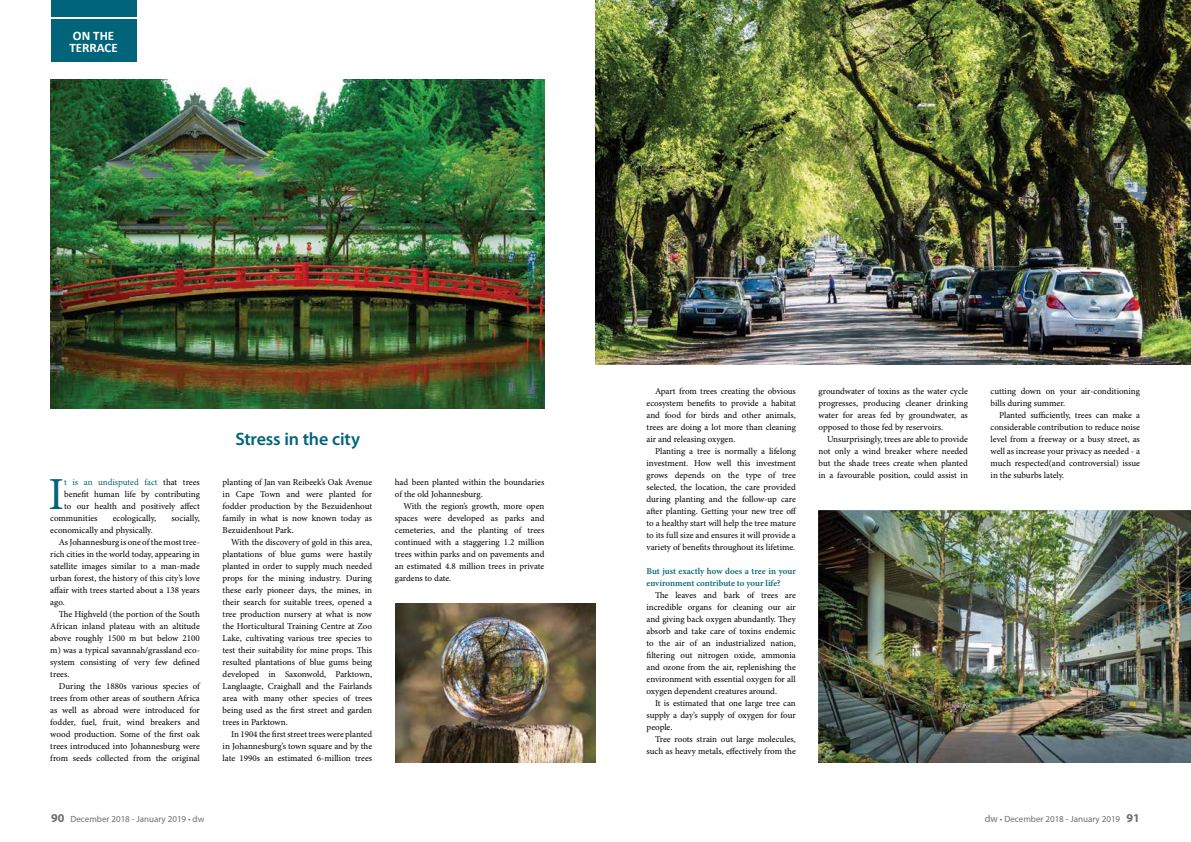
<style>
.page{position:relative;width:1191px;height:842px;background:#fff}
.page>*{position:absolute;margin:0;border:0;box-sizing:border-box;transform-origin:0 0}
.t1{font:45.9px "Minion Pro";color:#00647b}
.t2{font:600 18px "Myriad Pro";letter-spacing:-.01em;color:#00647b}
.t3{font:700 13px/12px "Calibri";color:#fff}
.t4{font:9px "Minion Pro";color:#000}
.t5{font:600 9px "Minion Pro";letter-spacing:-.005em;color:#00647b}
.t6{font:9px "Myriad Pro";color:#6d6e71}
.t7{font:9px "Minion Pro";letter-spacing:-.005em;color:#00647b}
.s1{color:#000}
.s2{font-weight:700;font-size:12px}
.s3{font-size:10px}
</style>
<div class="page">
<img style="left:50px;top:79px;width:494px;height:330px">
<div style="left:51px;top:0;width:85px;height:16px;background:#00647b"></div>
<div style="left:51px;top:20px;width:85px;height:42px;background:#00647b"></div>
<img style="left:395px;top:604px;width:200px;height:159px">
<img style="left:595px;top:0;width:596px;height:364px">
<img style="left:818px;top:511px;width:373px;height:252px">
<p class="t3" style="left:69px;top:29px;width:50px">ON THE<br>TERRACE</p>
<p class="t1" style="left:49px;top:463px;width:17px">I</p>
<p class="t7" style="left:64px;top:476px;width:137px">t is an undisputed fact <span class="s1">that trees</span></p>
<p class="t4" style="left:64px;top:488px;width:137px">benefit human life by contributing</p>
<p class="t4" style="left:64px;top:500px;width:137px">to our health and positively affect</p>
<p class="t4" style="left:50px;top:512px;width:49px">communities</p>
<p class="t4" style="left:113px;top:512px;width:45px">ecologically,</p>
<p class="t4" style="left:171px;top:512px;width:30px">socially,</p>
<p class="t4" style="left:50px;top:524px;width:104px">economically and physically.</p>
<p class="t4" style="left:59px;top:536px;width:143px">As Johannesburg is one of the most tree-</p>
<p class="t4" style="left:50px;top:548px;width:151px">rich cities in the world today, appearing in</p>
<p class="t4" style="left:50px;top:560px;width:151px">satellite images similar to a man-made</p>
<p class="t4" style="left:50px;top:572px;width:151px">urban forest, the history of this city’s love</p>
<p class="t4" style="left:50px;top:584px;width:151px">affair with trees started about a 138 years</p>
<p class="t4" style="left:50px;top:596px;width:16px">ago.</p>
<p class="t4" style="left:59px;top:608px;width:143px">The Highveld (the portion of the South</p>
<p class="t4" style="left:50px;top:620px;width:151px">African inland plateau with an altitude</p>
<p class="t4" style="left:50px;top:632px;width:151px">above roughly 1500 m but below 2100</p>
<p class="t4" style="left:50px;top:644px;width:151px">m) was a typical savannah/grassland eco-</p>
<p class="t4" style="left:50px;top:656px;width:151px">system consisting of very few defined</p>
<p class="t4" style="left:50px;top:668px;width:21px">trees.</p>
<p class="t4" style="left:59px;top:680px;width:143px">During the 1880s various species of</p>
<p class="t4" style="left:50px;top:692px;width:151px">trees from other areas of southern Africa</p>
<p class="t4" style="left:50px;top:704px;width:151px">as well as abroad were introduced for</p>
<p class="t4" style="left:50px;top:716px;width:151px">fodder, fuel, fruit, wind breakers and</p>
<p class="t4" style="left:50px;top:728px;width:151px">wood production. Some of the first oak</p>
<p class="t4" style="left:50px;top:740px;width:151px">trees introduced into Johannesburg were</p>
<p class="t4" style="left:50px;top:752px;width:151px">from seeds collected from the original</p>
<p class="t2" style="left:235px;top:427px;width:126px">Stress in the city</p>
<p class="t4" style="left:223px;top:476px;width:151px">planting of Jan van Reibeek’s Oak Avenue</p>
<p class="t4" style="left:223px;top:488px;width:151px">in Cape Town and were planted for</p>
<p class="t4" style="left:223px;top:500px;width:151px">fodder production by the Bezuidenhout</p>
<p class="t4" style="left:223px;top:512px;width:151px">family in what is now known today as</p>
<p class="t4" style="left:223px;top:524px;width:73px">Bezuidenhout Park.</p>
<p class="t4" style="left:231px;top:536px;width:143px">With the discovery of gold in this area,</p>
<p class="t4" style="left:223px;top:548px;width:151px">plantations of blue gums were hastily</p>
<p class="t4" style="left:223px;top:560px;width:151px">planted in order to supply much needed</p>
<p class="t4" style="left:223px;top:572px;width:151px">props for the mining industry. During</p>
<p class="t4" style="left:223px;top:584px;width:151px">these early pioneer days, the mines, in</p>
<p class="t4" style="left:223px;top:596px;width:151px">their search for suitable trees, opened a</p>
<p class="t4" style="left:223px;top:608px;width:151px">tree production nursery at what is now</p>
<p class="t4" style="left:223px;top:620px;width:151px">the Horticultural Training Centre at Zoo</p>
<p class="t4" style="left:223px;top:632px;width:151px">Lake, cultivating various tree species to</p>
<p class="t4" style="left:223px;top:644px;width:151px">test their suitability for mine props. This</p>
<p class="t4" style="left:223px;top:656px;width:151px">resulted plantations of blue gums being</p>
<p class="t4" style="left:223px;top:668px;width:151px">developed in Saxonwold, Parktown,</p>
<p class="t4" style="left:223px;top:680px;width:151px">Langlaagte, Craighall and the Fairlands</p>
<p class="t4" style="left:223px;top:692px;width:151px">area with many other species of trees</p>
<p class="t4" style="left:223px;top:704px;width:151px">being used as the first street and garden</p>
<p class="t4" style="left:223px;top:716px;width:67px">trees in Parktown.</p>
<p class="t4" style="left:231px;top:728px;width:143px">In 1904 the first street trees were planted</p>
<p class="t4" style="left:223px;top:740px;width:151px">in Johannesburg’s town square and by the</p>
<p class="t4" style="left:223px;top:752px;width:151px">late 1990s an estimated 6-million trees</p>
<p class="t4" style="left:395px;top:476px;width:151px">had been planted within the boundaries</p>
<p class="t4" style="left:395px;top:488px;width:89px">of the old Johannesburg.</p>
<p class="t4" style="left:403px;top:500px;width:143px">With the region’s growth, more open</p>
<p class="t4" style="left:395px;top:512px;width:151px">spaces were developed as parks and</p>
<p class="t4" style="left:395px;top:524px;width:151px">cemeteries, and the planting of trees</p>
<p class="t4" style="left:395px;top:536px;width:151px">continued with a staggering 1.2 million</p>
<p class="t4" style="left:395px;top:548px;width:151px">trees within parks and on pavements and</p>
<p class="t4" style="left:395px;top:560px;width:151px">an estimated 4.8 million trees in private</p>
<p class="t4" style="left:395px;top:572px;width:58px">gardens to date.</p>
<p class="t4" style="left:655px;top:385px;width:142px">Apart from trees creating the obvious</p>
<p class="t4" style="left:646px;top:397px;width:151px">ecosystem benefits to provide a habitat</p>
<p class="t4" style="left:646px;top:409px;width:151px">and food for birds and other animals,</p>
<p class="t4" style="left:646px;top:421px;width:151px">trees are doing a lot more than cleaning</p>
<p class="t4" style="left:646px;top:433px;width:90px">air and releasing oxygen.</p>
<p class="t4" style="left:655px;top:445px;width:142px">Planting a tree is normally a lifelong</p>
<p class="t4" style="left:646px;top:457px;width:151px">investment. How well this investment</p>
<p class="t4" style="left:646px;top:469px;width:151px">grows depends on the type of tree</p>
<p class="t4" style="left:646px;top:481px;width:151px">selected, the location, the care provided</p>
<p class="t4" style="left:646px;top:493px;width:151px">during planting and the follow-up care</p>
<p class="t4" style="left:646px;top:505px;width:152px">after planting. Getting your new tree off</p>
<p class="t4" style="left:646px;top:517px;width:151px">to a healthy start will help the tree mature</p>
<p class="t4" style="left:646px;top:529px;width:151px">to its full size and ensures it will provide a</p>
<p class="t4" style="left:646px;top:541px;width:150px">variety of benefits throughout its lifetime.</p>
<p class="t5" style="left:646px;top:565px;width:151px">But just exactly how does a tree in your</p>
<p class="t5" style="left:646px;top:577px;width:136px">environment contribute to your life?</p>
<p class="t4" style="left:655px;top:589px;width:142px">The leaves and bark of trees are</p>
<p class="t4" style="left:646px;top:601px;width:151px">incredible organs for cleaning our air</p>
<p class="t4" style="left:646px;top:613px;width:151px">and giving back oxygen abundantly. They</p>
<p class="t4" style="left:646px;top:625px;width:151px">absorb and take care of toxins endemic</p>
<p class="t4" style="left:646px;top:637px;width:151px">to the air of an industrialized nation,</p>
<p class="t4" style="left:646px;top:649px;width:151px">filtering out nitrogen oxide, ammonia</p>
<p class="t4" style="left:646px;top:661px;width:151px">and ozone from the air, replenishing the</p>
<p class="t4" style="left:646px;top:673px;width:151px">environment with essential oxygen for all</p>
<p class="t4" style="left:646px;top:685px;width:132px">oxygen dependent creatures around.</p>
<p class="t4" style="left:655px;top:697px;width:142px">It is estimated that one large tree can</p>
<p class="t4" style="left:646px;top:709px;width:151px">supply a day’s supply of oxygen for four</p>
<p class="t4" style="left:646px;top:721px;width:27px">people.</p>
<p class="t4" style="left:655px;top:733px;width:142px">Tree roots strain out large molecules,</p>
<p class="t4" style="left:646px;top:745px;width:151px">such as heavy metals, effectively from the</p>
<p class="t4" style="left:818px;top:385px;width:151px">groundwater of toxins as the water cycle</p>
<p class="t4" style="left:818px;top:397px;width:151px">progresses, producing cleaner drinking</p>
<p class="t4" style="left:818px;top:409px;width:151px">water for areas fed by groundwater, as</p>
<p class="t4" style="left:818px;top:421px;width:126px">opposed to those fed by reservoirs.</p>
<p class="t4" style="left:827px;top:433px;width:142px">Unsurprisingly, trees are able to provide</p>
<p class="t4" style="left:818px;top:445px;width:151px">not only a wind breaker where needed</p>
<p class="t4" style="left:818px;top:457px;width:151px">but the shade trees create when planted</p>
<p class="t4" style="left:818px;top:469px;width:151px">in a favourable position, could assist in</p>
<p class="t4" style="left:990px;top:385px;width:151px">cutting down on your air-conditioning</p>
<p class="t4" style="left:990px;top:397px;width:76px">bills during summer.</p>
<p class="t4" style="left:999px;top:409px;width:142px">Planted sufficiently, trees can make a</p>
<p class="t4" style="left:990px;top:421px;width:151px">considerable contribution to reduce noise</p>
<p class="t4" style="left:990px;top:433px;width:151px">level from a freeway or a busy street, as</p>
<p class="t4" style="left:990px;top:445px;width:151px">well as increase your privacy as needed - a</p>
<p class="t4" style="left:990px;top:457px;width:151px">much respected(and controversial) issue</p>
<p class="t4" style="left:990px;top:469px;width:75px">in the suburbs lately.</p>
<p class="t6" style="left:51px;top:813px;width:155px"><span class="s2">90</span> December 2018 - January 2019 • dw</p>
<p class="t6" style="left:984px;top:813px;width:157px"><span class="s3">dw</span> • December 2018 - January 2019 <span class="s2">91</span></p>
</div>
